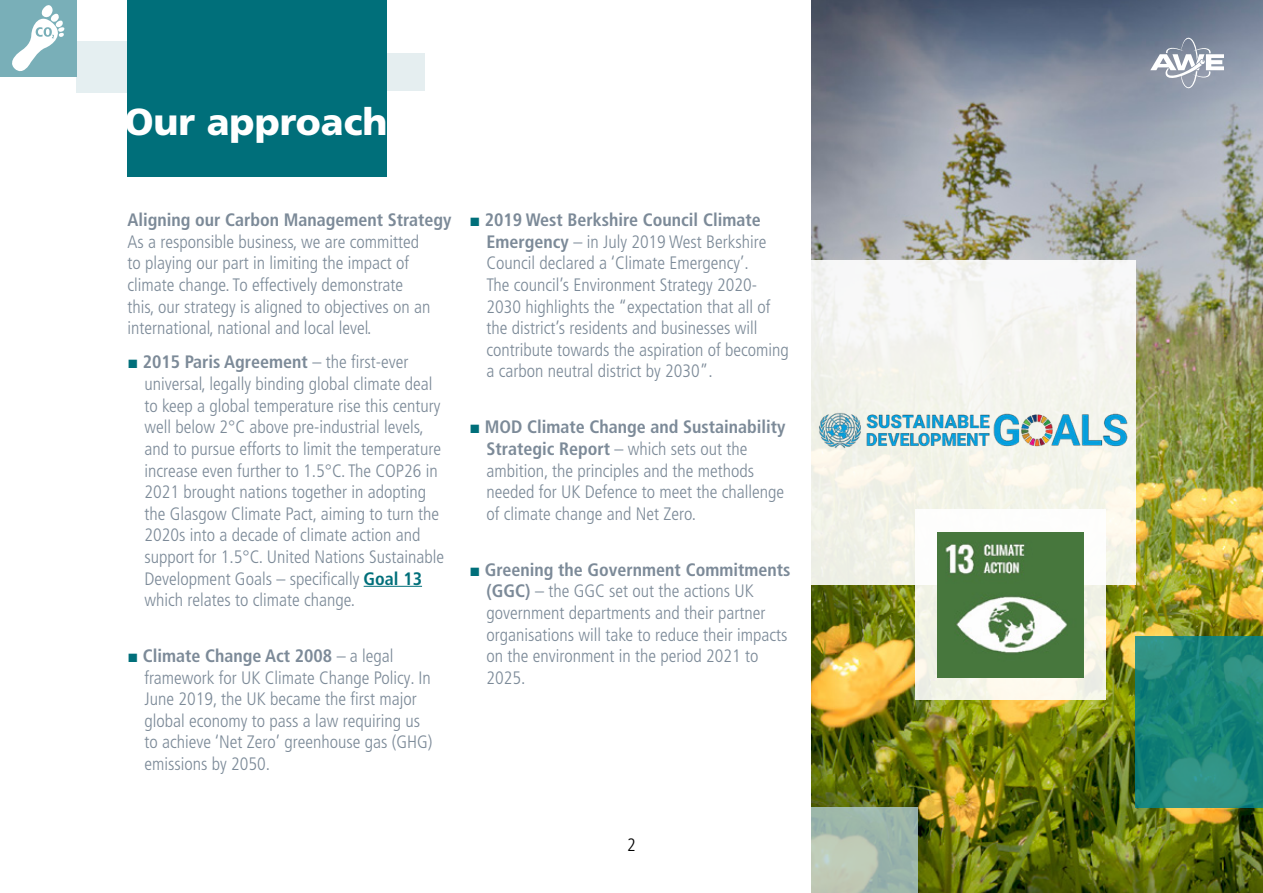
<style>
.page{position:relative;width:1263px;height:893px;background:#fff}
.page>*{position:absolute;margin:0;border:0;box-sizing:border-box;transform-origin:0 0}
.t1{font:900 37.5px "Frutiger LT Pro";color:#fff}
.t2{font:300 condensed 18px/21.6px "Frutiger LT Pro";color:#7c8a98}
.t3{font:700 condensed 18px "Frutiger LT Pro";color:#7c8a98}
.t4{font:300 condensed 18px "Frutiger LT Pro";color:#000}
.s1{font-family:"Arial";font-weight:400;font-stretch:normal;color:#006f7a}
.s2{font-weight:700}
.s3{font-weight:700;color:#006f7a}
</style>
<div class="page">
<img style="left:811px;top:0;width:452px;height:893px">
<svg style="left:1136px;top:636px;width:127px;height:171px;background:#1d877a"></svg>
<svg style="left:811px;top:807px;width:107px;height:86px;background:#a8bcae"></svg>
<hr style="left:364px;top:586px;width:58px;height:1px;background:#006f7a">
<div style="left:76px;top:42px;width:52px;height:51px;background:#e5eff1"></div>
<div style="left:387px;top:54px;width:37px;height:37px;background:#e5eef0"></div>
<div style="left:128px;top:0;width:259px;height:176px;background:#006f7a"></div>
<div style="left:0;top:0;width:76px;height:76px;background:#79afb8"></div>
<svg style="left:12px;top:5px;width:53px;height:67px"></svg>
<div style="left:811px;top:261px;width:324px;height:324px;background:#f4f4ed"></div>
<img style="left:818px;top:407px;width:310px;height:49px">
<svg style="left:915px;top:510px;width:191px;height:190px"></svg>
<img style="left:937px;top:532px;width:146px;height:146px">
<svg style="left:1150px;top:37px;width:74px;height:51px"></svg>
<h1 class="t1" style="left:124px;top:99px;width:265px">Our approach</h1>
<p class="t3" style="left:128px;top:209px;width:325px">Aligning our Carbon Management Strategy</p>
<p class="t2" style="left:128px;top:231px;width:305px">As a responsible business, we are committed to playing our part in limiting the impact of climate change. To effectively demonstrate this, our strategy is aligned to objectives on an international, national and local level.</p>
<p class="t2" style="left:145px;top:352px;width:301px;text-indent:-17px"><span class="s1">■</span> <span class="s2">2015 Paris Agreement</span> – the first-ever universal, legally binding global climate deal to keep a global temperature rise this century well below 2°C above pre-industrial levels, and to pursue efforts to limit the temperature increase even further to 1.5°C. The COP26 in 2021 brought nations together in adopting the Glasgow Climate Pact, aiming to turn the 2020s into a decade of climate action and support for 1.5°C. United Nations Sustainable Development Goals – specifically <span class="s3">Goal 13 </span>which relates to climate change.</p>
<p class="t2" style="left:145px;top:645px;width:289px;text-indent:-17px"><span class="s1">■</span> <span class="s2">Climate Change Act 2008</span> – a legal framework for UK Climate Change Policy. In June 2019, the UK became the first major global economy to pass a law requiring us to achieve ‘Net Zero’ greenhouse gas (GHG) emissions by 2050.</p>
<p class="t2" style="left:486px;top:209px;width:304px;text-indent:-17px"><span class="s1">■</span> <span class="s2">2019 West Berkshire Council Climate Emergency</span> – in July 2019 West Berkshire Council declared a ‘Climate Emergency’.<br>The council’s Environment Strategy 2020- 2030 highlights the “expectation that all of the district’s residents and businesses will contribute towards the aspiration of becoming a carbon neutral district by 2030”.</p>
<p class="t2" style="left:486px;top:416px;width:301px;text-indent:-17px"><span class="s1">■</span> <span class="s2">MOD Climate Change and Sustainability Strategic Report</span> – which sets out the ambition, the principles and the methods needed for UK Defence to meet the challenge of climate change and Net Zero.</p>
<p class="t2" style="left:486px;top:559px;width:305px;text-indent:-17px"><span class="s1">■</span> <span class="s2">Greening the Government Commitments (GGC)</span> – the GGC set out the actions UK government departments and their partner organisations will take to reduce their impacts on the environment in the period 2021 to 2025.</p>
<p class="t4" style="left:627px;top:835px;width:10px">2</p>
</div>
